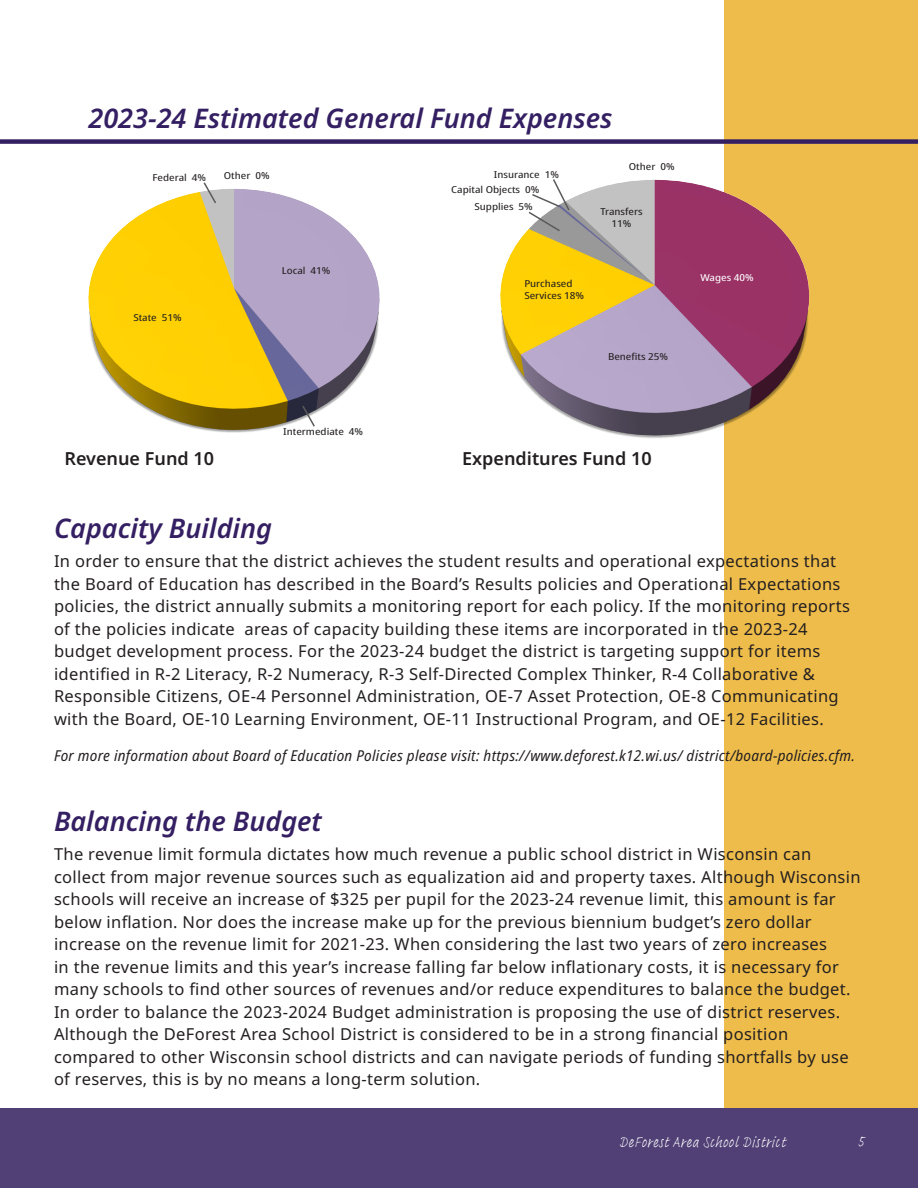
<style>
.page{position:relative;width:918px;height:1188px;background:#fff}
.page>*{position:absolute;margin:0;border:0;box-sizing:border-box;transform-origin:0 0}
.t1{font:italic 600 27px "Noto Sans";color:#341f62}
.H2_-_subtitle{font:600 18px "Noto Sans";color:#231f20}
.Paragraph_-_NOTO_SAN{font:16.5px/22.5px "Noto Sans";letter-spacing:.02em;color:#231f20}
.Paragraph_-_NOTO_SAN-2{font:italic semi-condensed 15px "Noto Sans";letter-spacing:.02em;color:#231f20}
.t2{font:15px "Adobe Handwriting Frank";letter-spacing:.05em;color:#fff}
.CHART_text{font:condensed 9.6px/12px "Noto Sans";color:#231f20;scale:1.25 1}
.t3{font:condensed 9.6px "Noto Sans";color:#fff;scale:1.25 1}
</style>
<div class="page">
<div style="left:724px;top:0;width:194px;height:1145px;background:#eebc4a"></div>
<div style="left:0;top:1108px;width:918px;height:80px;background:#514076"></div>
<div style="left:0;top:139px;width:918px;height:5px;background:#341f62"></div>
<img style="left:88px;top:179px;width:722px;height:259px">
<svg style="left:202px;top:181px;width:16px;height:24px"></svg>
<svg style="left:301px;top:404px;width:15px;height:24px"></svg>
<svg style="left:527px;top:179px;width:44px;height:54px"></svg>
<h2 class="t1" style="left:89px;top:99px;width:526px">2023-24 Estimated General Fund Expenses</h2>
<p class="CHART_text" style="left:153px;top:172px;width:44px">Federal 4%</p>
<p class="CHART_text" style="left:224px;top:170px;width:38px">Other 0%</p>
<p class="CHART_text" style="left:133px;top:312px;width:40px">State 51%</p>
<p class="CHART_text" style="left:282px;top:265px;width:40px">Local 41%</p>
<p class="CHART_text" style="left:629px;top:161px;width:38px">Other 0%</p>
<p class="CHART_text" style="left:451px;top:167px;width:88px;line-height:15.1px;text-indent:43px">Insurance 1%<br>Capital Objects 0%</p>
<p class="CHART_text" style="left:474px;top:201px;width:48px">Supplies 5%</p>
<p class="CHART_text" style="left:600px;top:205px;width:35px;text-align:center">Transfers<br>11%</p>
<p class="CHART_text" style="left:524px;top:277px;width:49px">Purchased<br>Services 18%</p>
<p class="CHART_text" style="left:608px;top:351px;width:49px">Benefits 25%</p>
<p class="t3" style="left:700px;top:271px;width:44px">Wages 40%</p>
<p class="CHART_text" style="left:283px;top:426px;width:65px">Intermediate 4%</p>
<p class="H2_-_subtitle" style="left:64px;top:445px;width:151px">Revenue Fund 10</p>
<p class="H2_-_subtitle" style="left:462px;top:445px;width:191px">Expenditures Fund 10</p>
<h2 class="t1" style="left:54px;top:509px;width:220px">Capacity Building</h2>
<p class="Paragraph_-_NOTO_SAN" style="left:54px;top:551px;width:797px">In order to ensure that the district achieves the student results and operational expectations that the Board of Education has described in the Board’s Results policies and Operational Expectations policies, the district annually submits a monitoring report for each policy. If the monitoring reports of the policies indicate areas of capacity building these items are incorporated in the 2023-24 budget development process. For the 2023-24 budget the district is targeting support for items identified in R-2 Literacy, R-2 Numeracy, R-3 Self-Directed Complex Thinker, R-4 Collaborative &amp; Responsible Citizens, OE-4 Personnel Administration, OE-7 Asset Protection, OE-8 Communicating with the Board, OE-10 Learning Environment, OE-11 Instructional Program, and OE-12 Facilities.</p>
<p class="Paragraph_-_NOTO_SAN-2" style="left:54px;top:745px;width:803px">For more information about Board of Education Policies please visit: https://www.deforest.k12.wi.us/ district/board-policies.cfm.</p>
<h2 class="t1" style="left:54px;top:802px;width:269px">Balancing the Budget</h2>
<p class="Paragraph_-_NOTO_SAN" style="left:54px;top:843px;width:808px">The revenue limit formula dictates how much revenue a public school district in Wisconsin can collect from major revenue sources such as equalization aid and property taxes. Although Wisconsin schools will receive an increase of $325 per pupil for the 2023-24 revenue limit, this amount is far below inflation. Nor does the increase make up for the previous biennium budget’s zero dollar increase on the revenue limit for 2021-23. When considering the last two years of zero increases<br>in the revenue limits and this year’s increase falling far below inflationary costs, it is necessary for many schools to find other sources of revenues and/or reduce expenditures to balance the budget.<br>In order to balance the 2023-2024 Budget administration is proposing the use of district reserves.<br>Although the DeForest Area School District is considered to be in a strong financial position compared to other Wisconsin school districts and can navigate periods of funding shortfalls by use of reserves, this is by no means a long-term solution.</p>
<p class="t2" style="left:619px;top:1132px;width:168px">DeForest Area School District</p>
<p class="t2" style="left:858px;top:1131px;width:8px">5</p>
</div>
